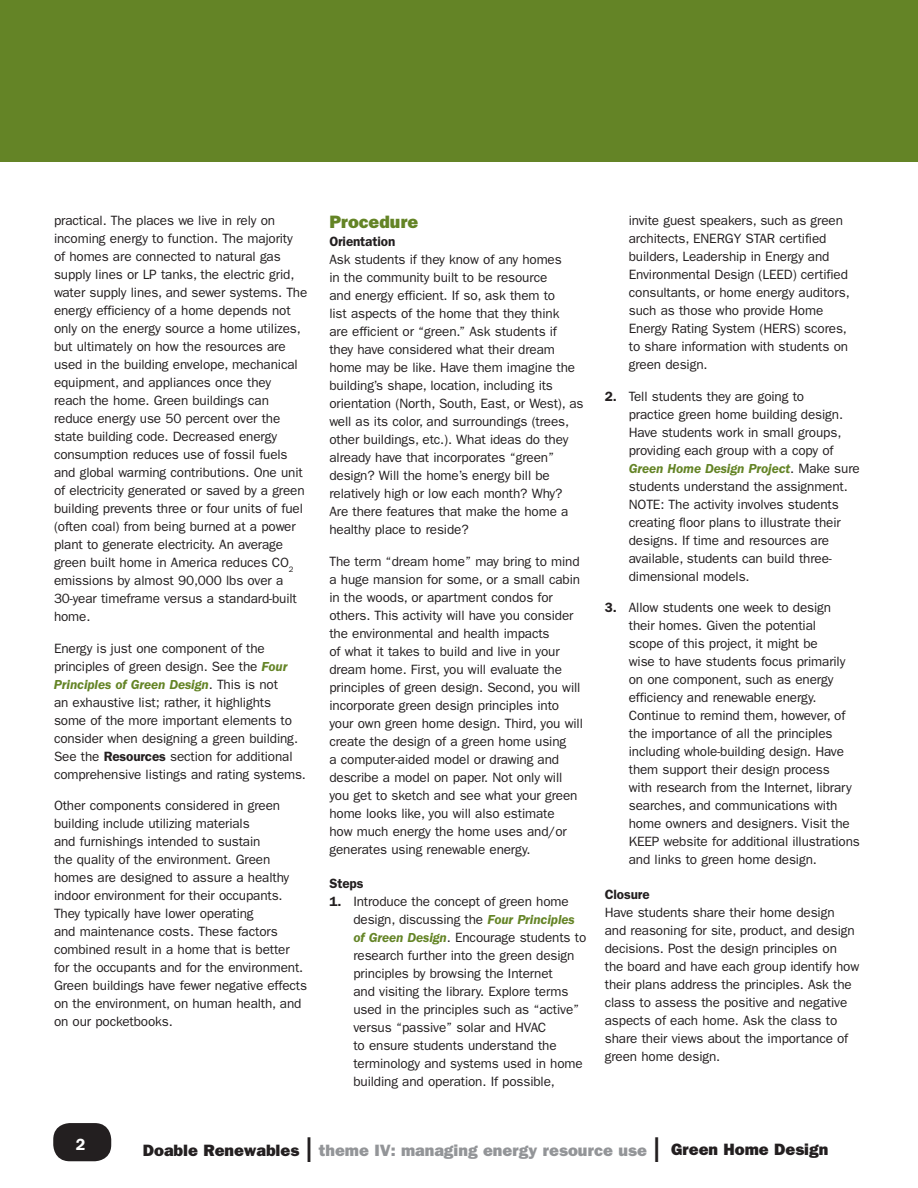
<style>
.page{position:relative;width:918px;height:1188px;background:#fff}
.page>*{position:absolute;margin:0;border:0;box-sizing:border-box;transform-origin:0 0}
.Summary_Sections{font:18px "ITC Franklin Gothic Std Hvy";color:#648426}
.t1{font:16.5px "ITC Franklin Gothic Std Hvy";color:#939598}
.t2{font:16.5px "Franklin Gothic Demi";color:#fff}
.BC{font:13.5px/18px "ITC Franklin Gothic Std";letter-spacing:-.01em;color:#231f20}
.BC_Bold_SB{font:600 13.5px "ITC Franklin Gothic Std";letter-spacing:-.01em;color:#231f20}
.BC_Bold_NO_SB{font:600 13.5px "ITC Franklin Gothic Std";letter-spacing:-.01em;color:#231f20}
.s1{font-weight:600;font-style:italic;color:#648426}
.s2{font-weight:600}
.s3{color:#231f20}
.s4{font-family:"ITC Franklin Gothic Std";font-size:36px;color:#231f20}
</style>
<div class="page">
<div style="left:0;top:0;width:918px;height:162px;background:#648426"></div>
<div style="left:53px;top:1123px;width:58px;height:38px;background:#231f20;border-radius:16px"></div>
<p class="BC" style="left:54px;top:212px;width:255px">practical. The places we live in rely on incoming energy to function. The majority<br>of homes are connected to natural gas supply lines or LP tanks, the electric grid, water supply lines, and sewer systems. The energy efficiency of a home depends not only on the energy source a home utilizes, but ultimately on how the resources are used in the building envelope, mechanical equipment, and appliances once they<br>reach the home. Green buildings can reduce energy use 50 percent over the state building code. Decreased energy consumption reduces use of fossil fuels and global warming contributions. One unit of electricity generated or saved by a green building prevents three or four units of fuel (often coal) from being burned at a power plant to generate electricity. An average green built home in America reduces CO<sub>2 </sub>emissions by almost 90,000 lbs over a 30-year timeframe versus a standard-built home.</p>
<p class="BC" style="left:54px;top:639px;width:251px">Energy is just one component of the principles of green design. See the <span class="s1">Four Principles of Green Design</span>. This is not<br>an exhaustive list; rather, it highlights some of the more important elements to consider when designing a green building.<br>See the <span class="s2">Resources</span> section for additional comprehensive listings and rating systems.</p>
<p class="BC" style="left:54px;top:797px;width:255px">Other components considered in green building include utilizing materials<br>and furnishings intended to sustain<br>the quality of the environment. Green homes are designed to assure a healthy indoor environment for their occupants.<br>They typically have lower operating<br>and maintenance costs. These factors combined result in a home that is better for the occupants and for the environment.<br>Green buildings have fewer negative effects on the environment, on human health, and on our pocketbooks.</p>
<p class="Summary_Sections" style="left:329px;top:212px;width:90px">Procedure</p>
<p class="BC_Bold_NO_SB" style="left:329px;top:234px;width:67px">Orientation</p>
<p class="BC" style="left:329px;top:251px;width:256px">Ask students if they know of any homes<br>in the community built to be resource<br>and energy efficient. If so, ask them to<br>list aspects of the home that they think<br>are efficient or “green.” Ask students if they have considered what their dream home may be like. Have them imagine the building’s shape, location, including its orientation (North, South, East, or West), as well as its color, and surroundings (trees, other buildings, etc. ). What ideas do they already have that incorporates “green” design? Will the home’s energy bill be relatively high or low each month? Why?<br>Are there features that make the home a healthy place to reside?</p>
<p class="BC" style="left:329px;top:552px;width:255px">The term “dream home” may bring to mind a huge mansion for some, or a small cabin in the woods, or apartment condos for others. This activity will have you consider the environmental and health impacts<br>of what it takes to build and live in your dream home. First, you will evaluate the principles of green design. Second, you will incorporate green design principles into your own green home design. Third, you will create the design of a green home using<br>a computer-aided model or drawing and describe a model on paper. Not only will you get to sketch and see what your green home looks like, you will also estimate<br>how much energy the home uses and/or generates using renewable energy.</p>
<p class="BC_Bold_SB" style="left:329px;top:876px;width:36px">Steps</p>
<p class="BC" style="left:353px;top:893px;width:234px;text-indent:-24px"><span class="s2">1.</span> Introduce the concept of green home design, discussing the <span class="s1">Four Principles of Green Design</span>. Encourage students to research further into the green design principles by browsing the Internet<br>and visiting the library. Explore terms used in the principles such as “active” versus “passive” solar and HVAC<br>to ensure students understand the terminology and systems used in home building and operation. If possible,</p>
<p class="BC" style="left:629px;top:212px;width:222px">invite guest speakers, such as green architects, ENERGY STAR certified builders, Leadership in Energy and Environmental Design (LEED) certified consultants, or home energy auditors, such as those who provide Home Energy Rating System (HERS) scores, to share information with students on green design.</p>
<p class="BC" style="left:629px;top:387px;width:233px;text-indent:-24px"><span class="s2">2.</span> Tell students they are going to<br>practice green home building design.<br>Have students work in small groups, providing each group with a copy of <span class="s1">Green Home Design Project</span>. Make sure students understand the assignment.<br>NOTE: The activity involves students creating floor plans to illustrate their designs. If time and resources are available, students can build three&shy;dimensional models.</p>
<p class="BC" style="left:629px;top:599px;width:233px;text-indent:-24px"><span class="s2">3.</span> Allow students one week to design their homes. Given the potential<br>scope of this project, it might be<br>wise to have students focus primarily on one component, such as energy efficiency and renewable energy.<br>Continue to remind them, however, of the importance of all the principles including whole-building design. Have them support their design process<br>with research from the Internet, library searches, and communications with home owners and designers. Visit the KEEP website for additional illustrations and links to green home design.</p>
<p class="BC_Bold_SB" style="left:605px;top:886px;width:46px">Closure</p>
<p class="BC" style="left:605px;top:903px;width:256px">Have students share their home design and reasoning for site, product, and design decisions. Post the design principles on<br>the board and have each group identify how their plans address the principles. Ask the class to assess the positive and negative aspects of each home. Ask the class to share their views about the importance of green home design.</p>
<p class="t2" style="left:76px;top:1134px;width:11px">2</p>
<p class="t1" style="left:143px;top:1141px;width:687px"><span class="s3">Doable Renewables</span> <span class="s4">l</span> theme IV: managing energy resource use <span class="s4">l</span> <span class="s3">Green Home Design</span></p>
</div>
